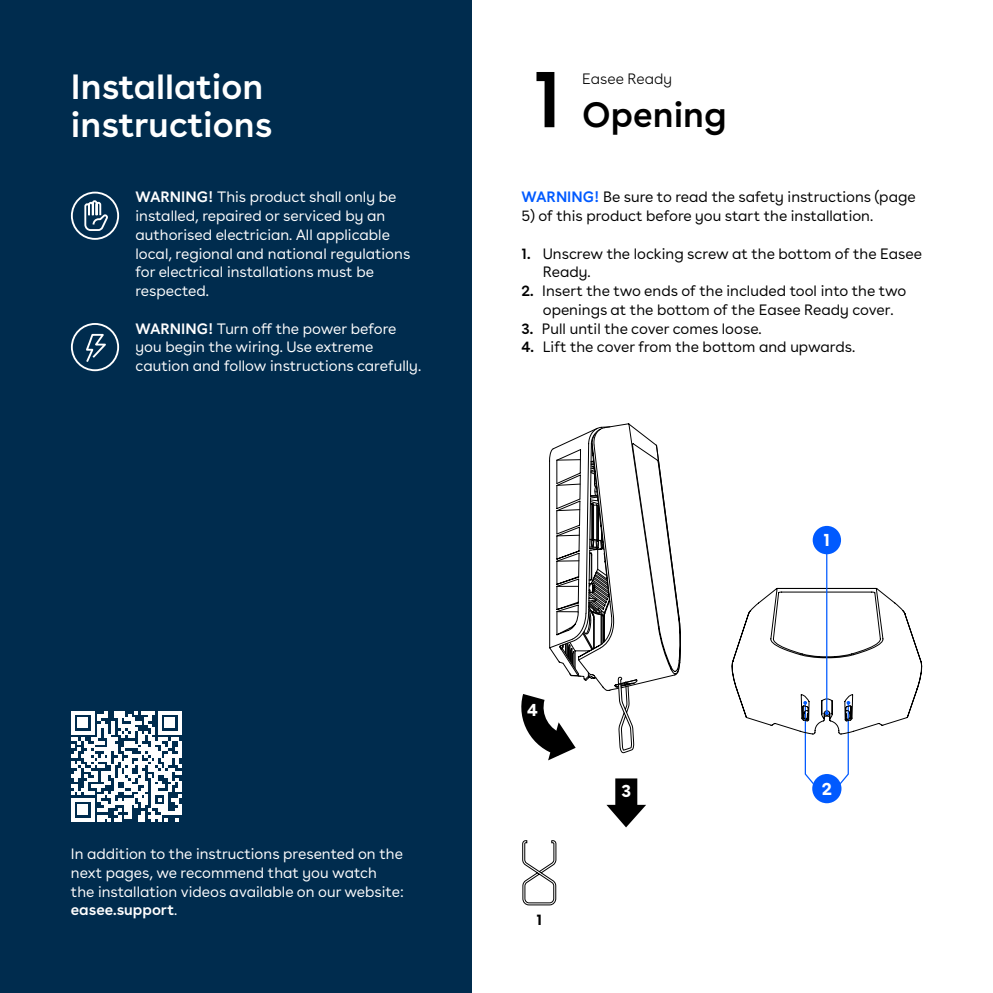
<style>
.page{position:relative;width:993px;height:993px;background:#fff}
.page>*{position:absolute;margin:0;border:0;box-sizing:border-box;transform-origin:0 0}
.t1{font:600 80px "Buenos Aires";color:#000}
.t2{font:600 35px/37.5px "Buenos Aires";color:#fff}
.t3{font:600 35px "Buenos Aires";color:#000}
.t4{font:700 17.5px "Buenos Aires";color:#fff}
.t5{font:15px/18.8px "Buenos Aires";color:#fff}
.t6{font:15px/18.8px "Buenos Aires";color:#000}
.t7{font:300 15px "Buenos Aires";color:#000}
.t8{font:700 15px "Buenos Aires";color:#000}
.s1{font-weight:600}
.s2{font-weight:600;color:#005aff}
</style>
<div class="page">
<div style="left:0;top:0;width:471px;height:992px;background:#002c4e"></div>
<svg style="left:84px;top:200px;width:24px;height:31px"></svg>
<div style="left:71px;top:191px;width:48px;height:49px;border:2px solid #fff;border-radius:50%"></div>
<div style="left:71px;top:323px;width:48px;height:48px;border:2px solid #fff;border-radius:50%"></div>
<svg style="left:86px;top:333px;width:20px;height:29px"></svg>
<div style="left:812px;top:525px;width:28px;height:29px;background:#005aff;border-radius:50%"></div>
<div style="left:812px;top:773px;width:29px;height:30px;background:#005aff;border-radius:50%"></div>
<svg style="left:71px;top:711px;width:110px;height:110px"></svg>
<svg style="left:522px;top:840px;width:34px;height:65px"></svg>
<svg style="left:606px;top:778px;width:40px;height:49px"></svg>
<svg style="left:521px;top:423px;width:159px;height:337px"></svg>
<hr style="left:825px;top:553px;width:2px;height:159px;background:#005aff">
<svg style="left:731px;top:587px;width:192px;height:198px"></svg>
<h2 class="t2" style="left:71px;top:64px;width:203px">Installation instructions</h2>
<p class="t5" style="left:135px;top:186px;width:276px"><span class="s1">WARNING!</span> This product shall only be installed, repaired or serviced by an authorised electrician. All applicable local, regional and national regulations for electrical installations must be respected.</p>
<p class="t5" style="left:135px;top:317px;width:287px"><span class="s1">WARNING!</span> Turn off the power before you begin the wiring. Use extreme caution and follow instructions carefully.</p>
<p class="t5" style="left:71px;top:842px;width:334px">In addition to the instructions presented on the next pages, we recommend that you watch the installation videos available on our website: <span class="s1">easee.support</span>.</p>
<h1 class="t1" style="left:532px;top:32px;width:31px">1</h1>
<p class="t7" style="left:582px;top:67px;width:91px">Easee Ready</p>
<h2 class="t3" style="left:582px;top:86px;width:146px">Opening</h2>
<p class="t6" style="left:521px;top:186px;width:395px"><span class="s2">WARNING!</span> Be sure to read the safety instructions (page</p>
<p class="t6" style="left:521px;top:205px;width:353px">5) of this product before you start the installation.</p>
<p class="t6" style="left:542px;top:242px;width:381px;text-indent:-21px"><span class="s1">1.</span> Unscrew the locking screw at the bottom of the Easee<br>Ready.</p>
<p class="t6" style="left:521px;top:280px;width:386px;text-align:center"><span class="s1">2.</span> Insert the two ends of the included tool into the two openings at the bottom of the Easee Ready cover.</p>
<p class="t6" style="left:521px;top:317px;width:242px"><span class="s1">3.</span> Pull until the cover comes loose.</p>
<p class="t6" style="left:521px;top:336px;width:335px"><span class="s1">4.</span> Lift the cover from the bottom and upwards.</p>
<p class="t4" style="left:527px;top:694px;width:12px">4</p>
<p class="t8" style="left:536px;top:906px;width:7px">1</p>
<p class="t4" style="left:621px;top:775px;width:11px">3</p>
<p class="t4" style="left:823px;top:525px;width:8px">1</p>
<p class="t4" style="left:821px;top:773px;width:12px">2</p>
</div>
